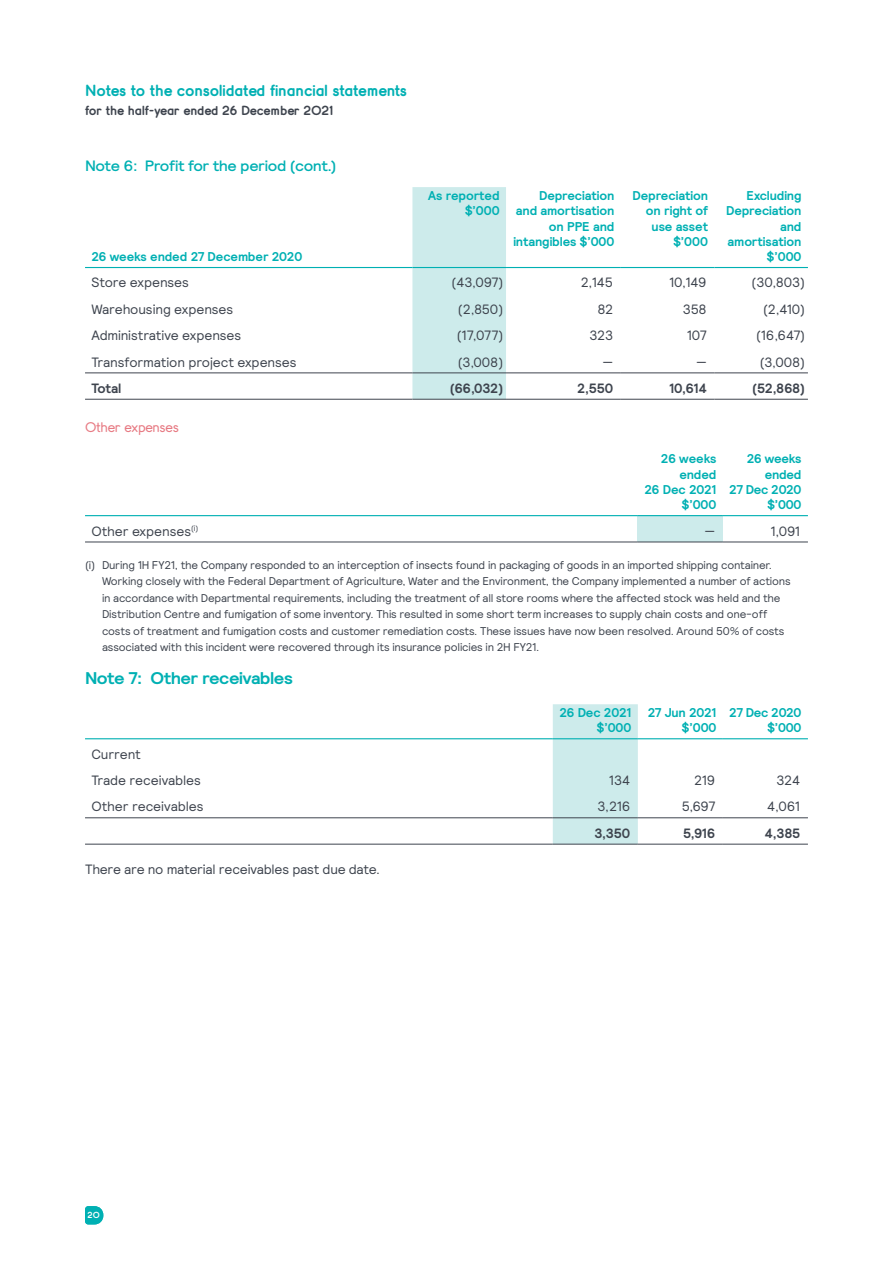
<style>
.page{position:relative;width:893px;height:1263px;background:#fff}
.page>*{position:absolute;margin:0;border:0;box-sizing:border-box;transform-origin:0 0}
.t1{font:700 16.95px "Relative";letter-spacing:-.03em;color:#00b0b3;scale:1.05 1}
.t2{font:16.5px "BB Leroy Bold";letter-spacing:-.005em;color:#00b0b3}
.t3{font:500 15px "Relative";letter-spacing:-.03em;color:#00b0b3;scale:1.05 1}
.t4{font:14.25px "BB Leroy Regular";letter-spacing:-.015em;color:#e77a83}
.t5{font:13.5px/26.4px "Relative";letter-spacing:-.01em;color:#3e444e}
.t6{font:700 13.5px "Relative";letter-spacing:-.02em;color:#3e444e}
.t7{font:13.5px "BB Leroy Bold";letter-spacing:-.005em;color:#3e444e}
.t8{font:700 12.75px/15.3px "Relative";letter-spacing:-.01em;color:#00b0b3;text-align:right}
.t9{font:11.25px/16.5px "Relative";letter-spacing:-.02em;color:#3e444e}
.t10{font:9px "BB Leroy Bold";color:#fff}
</style>
<div class="page">
<div style="left:412px;top:187px;width:94px;height:212px;background:#cdebeb"></div>
<hr style="left:85px;top:267px;width:327px;height:1px;background:#00b0b3">
<hr style="left:412px;top:267px;width:94px;height:1px;background:#00b0b3">
<hr style="left:506px;top:267px;width:115px;height:1px;background:#00b0b3">
<hr style="left:621px;top:267px;width:93px;height:1px;background:#00b0b3">
<hr style="left:714px;top:267px;width:94px;height:1px;background:#00b0b3">
<hr style="left:85px;top:373px;width:327px;height:1px;background:#3e444e">
<hr style="left:412px;top:373px;width:94px;height:1px;background:#3e444e">
<hr style="left:506px;top:373px;width:115px;height:1px;background:#3e444e">
<hr style="left:621px;top:373px;width:93px;height:1px;background:#3e444e">
<hr style="left:714px;top:373px;width:94px;height:1px;background:#3e444e">
<hr style="left:85px;top:399px;width:327px;height:1px;background:#3e444e">
<hr style="left:412px;top:399px;width:94px;height:1px;background:#3e444e">
<hr style="left:506px;top:399px;width:115px;height:1px;background:#3e444e">
<hr style="left:621px;top:399px;width:93px;height:1px;background:#3e444e">
<hr style="left:714px;top:399px;width:94px;height:1px;background:#3e444e">
<div style="left:638px;top:516px;width:85px;height:26px;background:#cdebeb"></div>
<hr style="left:85px;top:515px;width:553px;height:1px;background:#00b0b3">
<hr style="left:638px;top:515px;width:85px;height:1px;background:#00b0b3">
<hr style="left:723px;top:515px;width:85px;height:1px;background:#00b0b3">
<hr style="left:85px;top:542px;width:553px;height:1px;background:#3e444e">
<hr style="left:638px;top:542px;width:85px;height:1px;background:#3e444e">
<hr style="left:723px;top:542px;width:85px;height:1px;background:#3e444e">
<div style="left:553px;top:704px;width:85px;height:140px;background:#cdebeb"></div>
<hr style="left:85px;top:738px;width:468px;height:1px;background:#00b0b3">
<hr style="left:553px;top:738px;width:85px;height:1px;background:#00b0b3">
<hr style="left:638px;top:738px;width:85px;height:1px;background:#00b0b3">
<hr style="left:723px;top:738px;width:85px;height:1px;background:#00b0b3">
<hr style="left:85px;top:817px;width:468px;height:1px;background:#3e444e">
<hr style="left:553px;top:817px;width:85px;height:1px;background:#3e444e">
<hr style="left:638px;top:817px;width:85px;height:1px;background:#3e444e">
<hr style="left:723px;top:817px;width:85px;height:1px;background:#3e444e">
<hr style="left:85px;top:844px;width:468px;height:1px;background:#3e444e">
<hr style="left:553px;top:844px;width:85px;height:1px;background:#3e444e">
<hr style="left:638px;top:844px;width:85px;height:1px;background:#3e444e">
<hr style="left:723px;top:844px;width:85px;height:1px;background:#3e444e">
<svg style="left:85px;top:1206px;width:18px;height:18px"></svg>
<h2 class="t2" style="left:85px;top:81px;width:323px">Notes to the consolidated financial statements</h2>
<p class="t7" style="left:85px;top:102px;width:250px">for the half-year ended 26 December 2021</p>
<h3 class="t3" style="left:85px;top:156px;width:241px">Note 6: Profit for the period (cont.)</h3>
<p class="t8" style="left:91px;top:249px;width:212px">26 weeks ended 27 December 2020</p>
<p class="t8" style="left:428px;top:188px;width:73px">As reported $’000</p>
<p class="t8" style="left:513px;top:188px;width:103px">Depreciation<br>and amortisation on PPE and intangibles $’000</p>
<p class="t8" style="left:633px;top:188px;width:77px">Depreciation on right of use asset $’000</p>
<p class="t8" style="left:726px;top:188px;width:77px">Excluding<br>Depreciation and amortisation $’000</p>
<p class="t5" style="left:91px;top:269px;width:99px">Store expenses</p>
<p class="t5" style="left:451px;top:269px;width:53px">(43,097)</p>
<p class="t5" style="left:581px;top:269px;width:34px">2,145</p>
<p class="t5" style="left:669px;top:269px;width:39px">10,149</p>
<p class="t5" style="left:752px;top:269px;width:55px">(30,803)</p>
<p class="t5" style="left:91px;top:295px;width:143px">Warehousing expenses</p>
<p class="t5" style="left:458px;top:295px;width:47px">(2,850)</p>
<p class="t5" style="left:597px;top:295px;width:17px">82</p>
<p class="t5" style="left:683px;top:295px;width:25px">358</p>
<p class="t5" style="left:763px;top:295px;width:44px">(2,410)</p>
<p class="t5" style="left:91px;top:322px;width:151px">Administrative expenses</p>
<p class="t5" style="left:457px;top:322px;width:48px">(17,077)</p>
<p class="t5" style="left:590px;top:322px;width:25px">323</p>
<p class="t5" style="left:687px;top:322px;width:22px">107</p>
<p class="t5" style="left:756px;top:322px;width:51px">(16,647)</p>
<p class="t5" style="left:91px;top:348px;width:207px">Transformation project expenses</p>
<p class="t5" style="left:458px;top:348px;width:47px">(3,008)</p>
<p class="t5" style="left:602px;top:348px;width:12px">—</p>
<p class="t5" style="left:696px;top:348px;width:12px">—</p>
<p class="t5" style="left:760px;top:348px;width:47px">(3,008)</p>
<p class="t6" style="left:91px;top:379px;width:31px">Total</p>
<p class="t6" style="left:450px;top:379px;width:55px">(66,032)</p>
<p class="t6" style="left:577px;top:379px;width:37px">2,550</p>
<p class="t6" style="left:669px;top:379px;width:39px">10,614</p>
<p class="t6" style="left:752px;top:379px;width:54px">(52,868)</p>
<p class="t4" style="left:85px;top:419px;width:95px">Other expenses</p>
<p class="t8" style="left:644px;top:451px;width:74px">26 weeks ended<br>26 Dec 2021 $’000</p>
<p class="t8" style="left:729px;top:451px;width:74px">26 weeks ended<br>27 Dec 2020 $’000</p>
<p class="t5" style="left:91px;top:517px;width:109px">Other expenses<sup>(i)</sup></p>
<p class="t5" style="left:704px;top:517px;width:12px">—</p>
<p class="t5" style="left:771px;top:517px;width:31px">1,091</p>
<p class="t9" style="left:102px;top:556px;width:690px;text-indent:-17px">(i) During 1H FY21, the Company responded to an interception of insects found in packaging of goods in an imported shipping container.<br>Working closely with the Federal Department of Agriculture, Water and the Environment, the Company implemented a number of actions in accordance with Departmental requirements, including the treatment of all store rooms where the affected stock was held and the Distribution Centre and fumigation of some inventory. This resulted in some short term increases to supply chain costs and one-off costs of treatment and fumigation costs and customer remediation costs. These issues have now been resolved. Around 50% of costs associated with this incident were recovered through its insurance policies in 2H FY21.</p>
<h1 class="t1" style="left:85px;top:667px;width:199px">Note 7: Other receivables</h1>
<p class="t8" style="left:559px;top:705px;width:74px">26 Dec 2021 $’000</p>
<p class="t8" style="left:648px;top:705px;width:70px">27 Jun 2021 $’000</p>
<p class="t8" style="left:729px;top:705px;width:74px">27 Dec 2020 $’000</p>
<p class="t5" style="left:91px;top:740px;width:111px">Current<br>Trade receivables</p>
<p class="t5" style="left:609px;top:767px;width:23px">134</p>
<p class="t5" style="left:694px;top:767px;width:23px">219</p>
<p class="t5" style="left:777px;top:767px;width:25px">324</p>
<p class="t5" style="left:91px;top:793px;width:114px">Other receivables</p>
<p class="t5" style="left:597px;top:793px;width:34px">3,216</p>
<p class="t5" style="left:682px;top:793px;width:35px">5,697</p>
<p class="t5" style="left:767px;top:793px;width:35px">4,061</p>
<p class="t6" style="left:594px;top:824px;width:37px">3,350</p>
<p class="t6" style="left:683px;top:824px;width:34px">5,916</p>
<p class="t6" style="left:765px;top:824px;width:37px">4,385</p>
<p class="t5" style="left:85px;top:855px;width:296px">There are no material receivables past due date.</p>
<p class="t10" style="left:87px;top:1210px;width:14px">20</p>
</div>
